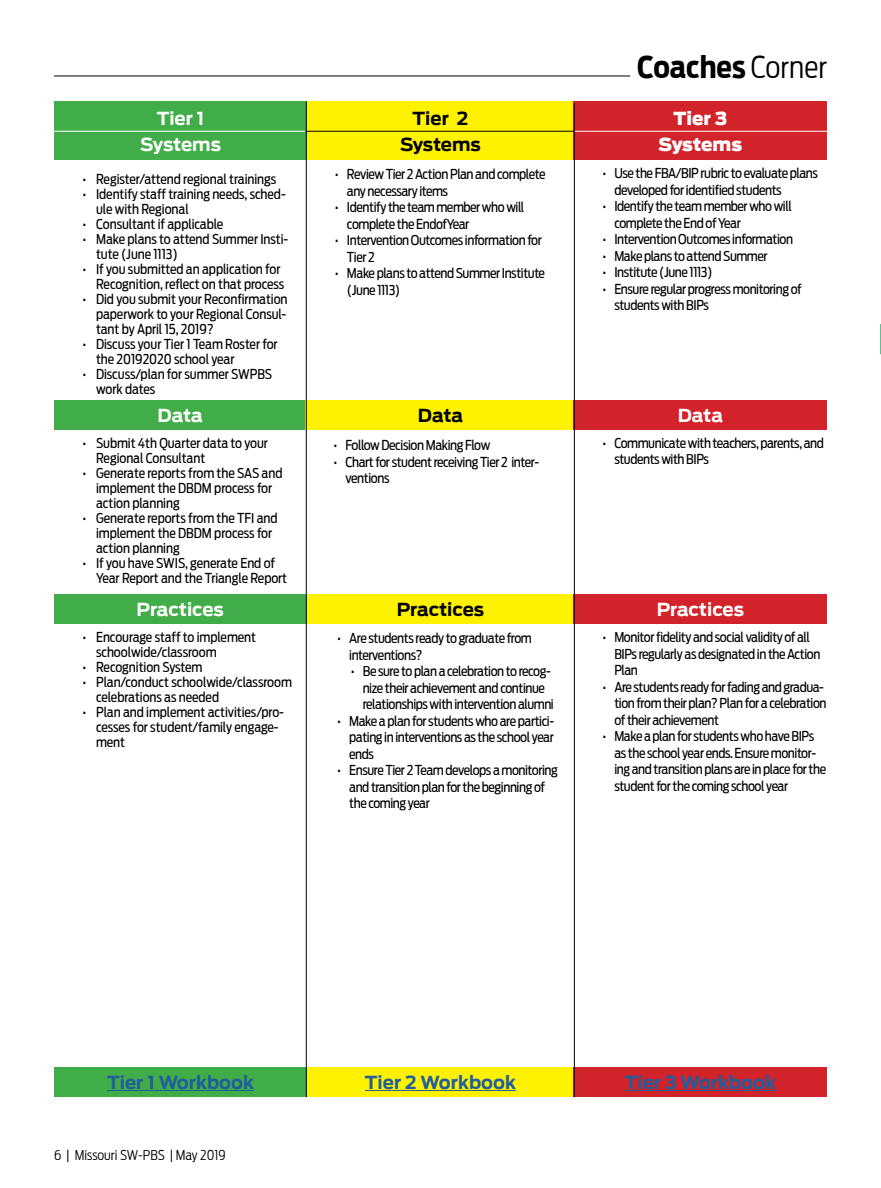
<style>
.page{position:relative;width:881px;height:1188px;background:#fff}
.page>*{position:absolute;margin:0;border:0;box-sizing:border-box;transform-origin:0 0}
.t1{font:700 30px "Antenna Cond";color:#000}
.t2{font:700 18px "Antenna";color:#215e9e}
.t3{font:700 18px/25.5px "Antenna";letter-spacing:-.005em;color:#fff;text-align:center}
.t4{font:700 18px/25.5px "Antenna";letter-spacing:-.005em;color:#000;text-align:center}
.t5{font:900 18px/25.5px "Antenna";color:#fff;text-align:center}
.t6{font:13.5px/16.5px "Antenna Cond";letter-spacing:-.03em;color:#000}
.t7{font:13.5px/15px "Antenna Cond";letter-spacing:-.005em;color:#000}
.t8{font:300 13.5px "Antenna Cond";color:#000}
.s1{font-weight:300}
</style>
<div class="page">
<hr style="left:880px;top:324px;width:1px;height:30px;background:#00a651">
<div style="left:54px;top:1067px;width:253px;height:29px;background:#41ad49"></div>
<hr style="left:107px;top:1090px;width:147px;height:1px;background:#215e9e">
<div style="left:307px;top:1067px;width:266px;height:29px;background:#fff200"></div>
<hr style="left:365px;top:1090px;width:151px;height:1px;background:#215e9e">
<div style="left:573px;top:1067px;width:253px;height:29px;background:#d2232a"></div>
<hr style="left:624px;top:1090px;width:151px;height:1px;background:#215e9e">
<div style="left:54px;top:102px;width:253px;height:58px;background:#41ad49"></div>
<div style="left:307px;top:102px;width:266px;height:58px;background:#fff200"></div>
<div style="left:573px;top:102px;width:253px;height:58px;background:#d2232a"></div>
<hr style="left:54px;top:131px;width:253px;height:1px;background:#fff">
<hr style="left:573px;top:131px;width:253px;height:1px;background:#fff">
<hr style="left:305px;top:131px;width:268px;height:1px;background:#000">
<hr style="left:54px;top:76px;width:576px;height:1px;background:#000">
<div style="left:54px;top:401px;width:252px;height:29px;background:#41ad49"></div>
<div style="left:306px;top:401px;width:269px;height:29px;background:#fff200"></div>
<div style="left:573px;top:400px;width:253px;height:29px;background:#d2232a"></div>
<div style="left:54px;top:595px;width:252px;height:29px;background:#41ad49"></div>
<div style="left:307px;top:594px;width:267px;height:29px;background:#fff200"></div>
<div style="left:573px;top:594px;width:253px;height:29px;background:#d2232a"></div>
<hr style="left:306px;top:102px;width:1px;height:995px;background:#000">
<hr style="left:573px;top:103px;width:1px;height:994px;background:#000">
<h1 class="t1" style="left:637px;top:49px;width:191px">Coaches <span class="s1">Corner</span></h1>
<h2 class="t3" style="left:140px;top:106px;width:82px">Tier 1<br>Systems</h2>
<h2 class="t4" style="left:400px;top:106px;width:82px">Tier 2<br>Systems</h2>
<h2 class="t5" style="left:658px;top:106px;width:85px">Tier 3<br>Systems</h2>
<p class="t7" style="left:82px;top:171px;width:195px">• Register/attend regional trainings</p>
<p class="t7" style="left:96px;top:186px;width:191px;text-indent:-14px">• Identify staff training needs, sched&shy;ule with Regional</p>
<p class="t7" style="left:82px;top:216px;width:142px">• Consultant if applicable</p>
<p class="t7" style="left:96px;top:231px;width:194px;text-indent:-14px">• Make plans to attend Summer Insti&shy;tute (June 1113)</p>
<p class="t7" style="left:82px;top:261px;width:203px;text-align:right">• If you submitted an application for<br>Recognition, reflect on that process</p>
<p class="t6" style="left:96px;top:291px;width:193px;line-height:15px;text-align:justify;text-indent:-14px">• Did you submit your Reconfirmation paperwork to your Regional Consul&shy;tant by April 15, 2019?</p>
<p class="t7" style="left:96px;top:336px;width:183px;text-indent:-14px">• Discuss your Tier 1 Team Roster for the 20192020 school year</p>
<p class="t7" style="left:96px;top:366px;width:177px;text-indent:-14px">• Discuss/plan for summer SWPBS work dates</p>
<p class="t6" style="left:347px;top:166px;width:200px;text-indent:-12px">• Review Tier 2 Action Plan and complete any necessary items</p>
<p class="t6" style="left:347px;top:199px;width:179px;text-indent:-12px">• Identify the team member who will complete the EndofYear</p>
<p class="t6" style="left:347px;top:232px;width:196px;text-indent:-12px">• Intervention Outcomes information for<br>Tier 2</p>
<p class="t6" style="left:347px;top:265px;width:199px;text-indent:-12px">• Make plans to attend Summer Institute (June 1113)</p>
<p class="t6" style="left:614px;top:165px;width:205px;text-indent:-12px">• Use the FBA/BIP rubric to evaluate plans developed for identified students</p>
<p class="t6" style="left:614px;top:198px;width:179px;text-indent:-12px">• Identify the team member who will complete the End of Year</p>
<p class="t6" style="left:602px;top:231px;width:192px">• Intervention Outcomes information</p>
<p class="t6" style="left:602px;top:248px;width:167px">• Make plans to attend Summer</p>
<p class="t6" style="left:602px;top:264px;width:112px">• Institute (June 1113)</p>
<p class="t6" style="left:614px;top:281px;width:189px;text-indent:-12px">• Ensure regular progress monitoring of students with BIPs</p>
<h2 class="t3" style="left:158px;top:403px;width:47px">Data</h2>
<h2 class="t4" style="left:418px;top:403px;width:47px">Data</h2>
<h2 class="t3" style="left:677px;top:403px;width:47px">Data</h2>
<p class="t7" style="left:96px;top:435px;width:173px;text-indent:-14px">• Submit 4th Quarter data to your<br>Regional Consultant</p>
<p class="t7" style="left:96px;top:465px;width:188px;text-indent:-14px">• Generate reports from the SAS and implement the DBDM process for action planning</p>
<p class="t7" style="left:96px;top:510px;width:183px;text-indent:-14px">• Generate reports from the TFI and implement the DBDM process for action planning</p>
<p class="t7" style="left:96px;top:555px;width:192px;text-indent:-14px">• If you have SWIS, generate End of<br>Year Report and the Triangle Report</p>
<p class="t6" style="left:333px;top:437px;width:158px">• Follow Decision Making Flow</p>
<p class="t6" style="left:345px;top:453px;width:195px;text-indent:-12px">• Chart for student receiving Tier 2 inter&shy;ventions</p>
<p class="t6" style="left:614px;top:435px;width:211px;text-indent:-12px">• Communicate with teachers, parents, and students with BIPs</p>
<h2 class="t3" style="left:136px;top:597px;width:89px">Practices</h2>
<h2 class="t4" style="left:396px;top:597px;width:89px">Practices</h2>
<h2 class="t3" style="left:656px;top:597px;width:89px">Practices</h2>
<p class="t7" style="left:96px;top:630px;width:161px;text-indent:-14px">• Encourage staff to implement schoolwide/classroom</p>
<p class="t7" style="left:82px;top:660px;width:121px">• Recognition System</p>
<p class="t7" style="left:96px;top:675px;width:197px;text-indent:-14px">• Plan/conduct schoolwide/classroom celebrations as needed</p>
<p class="t7" style="left:96px;top:705px;width:189px;text-indent:-14px">• Plan and implement activities/pro&shy;cesses for student/family engage&shy;ment</p>
<p class="t6" style="left:349px;top:630px;width:184px;text-indent:-12px">• Are students ready to graduate from interventions?</p>
<p class="t6" style="left:362px;top:663px;width:192px;text-indent:-12px">• Be sure to plan a celebration to recog&shy;nize their achievement and continue relationships with intervention alumni</p>
<p class="t6" style="left:349px;top:712px;width:206px;text-align:justify;text-indent:-12px">• Make a plan for students who are partici&shy;pating in interventions as the school year ends</p>
<p class="t6" style="left:349px;top:762px;width:210px;text-indent:-12px">• Ensure Tier 2 Team develops a monitoring and transition plan for the beginning of the coming year</p>
<p class="t6" style="left:614px;top:629px;width:207px;text-indent:-12px">• Monitor fidelity and social validity of all<br>BIPs regularly as designated in the Action<br>Plan</p>
<p class="t6" style="left:614px;top:679px;width:214px;text-indent:-12px">• Are students ready for fading and gradua&shy;tion from their plan? Plan for a celebration of their achievement</p>
<p class="t6" style="left:614px;top:728px;width:213px;text-indent:-12px">• Make a plan for students who have BIPs as the school year ends. Ensure monitor&shy;ing and transition plans are in place for the student for the coming school year</p>
<h2 class="t2" style="left:107px;top:1072px;width:148px">Tier 1 Workbook</h2>
<h2 class="t2" style="left:365px;top:1072px;width:152px">Tier 2 Workbook</h2>
<h2 class="t2" style="left:624px;top:1072px;width:152px">Tier 3 Workbook</h2>
<p class="t8" style="left:54px;top:1147px;width:173px">6 | Missouri SW-PBS | May 2019</p>
</div>
